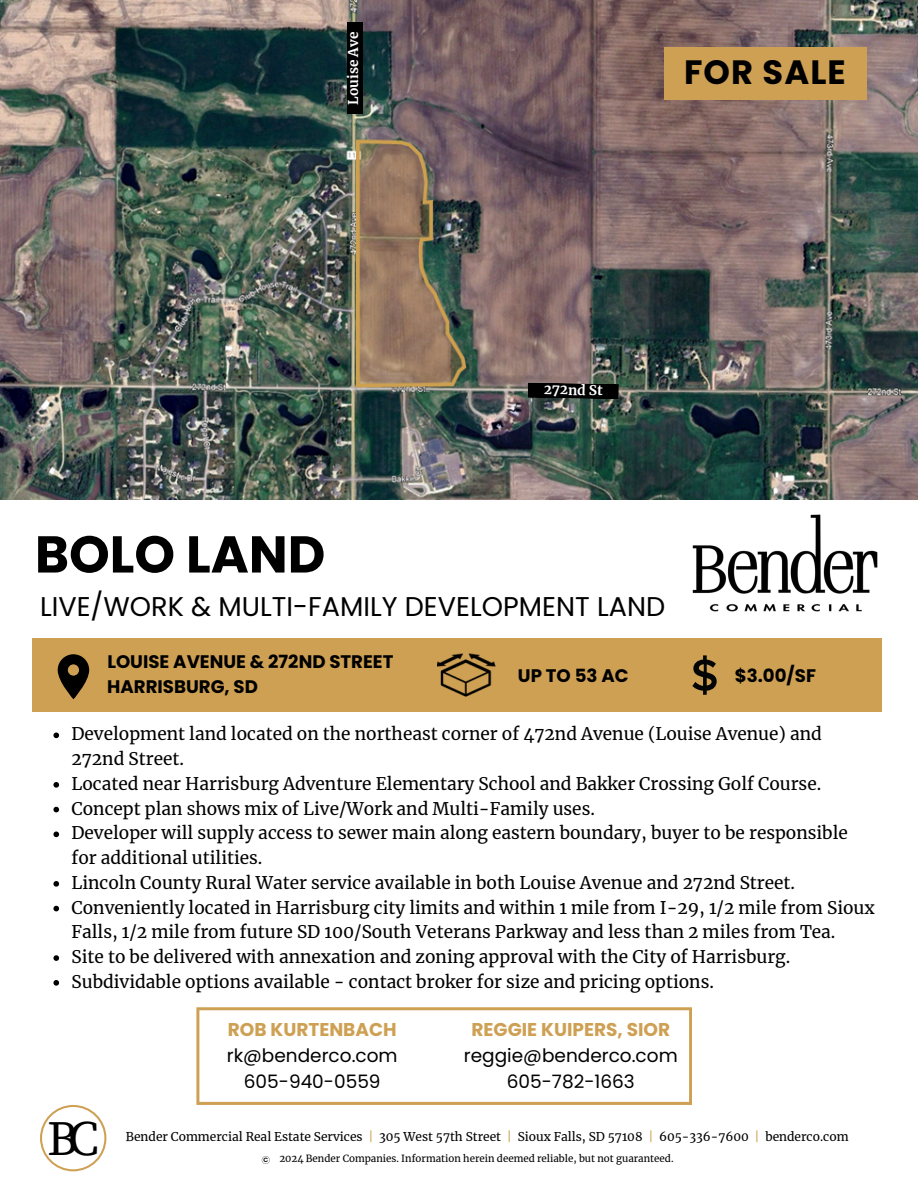
<style>
.page{position:relative;width:918px;height:1188px;background:#fff}
.page>*{position:absolute;margin:0;border:0;box-sizing:border-box;transform-origin:0 0}
.t1{font:700 51.75px "Poppins";color:#000}
.t2{font:48.9px "Source Serif Pro";color:#000}
.t3{font:700 33.75px "Poppins";letter-spacing:.035em;color:#000}
.t4{font:27.15px "Poppins";color:#000}
.t5{font:18.45px/25.8px "Poppins";color:#000;text-align:center}
.t6{font:700 18.15px/24.8px "Poppins";color:#000}
.t7{font:17.25px/24.8px "Merriweather";color:#000}
.t8{font:700 13.5px "Merriweather";color:#fff}
.t9{font:12px "Merriweather";color:#000}
.t10{font:9.75px "Merriweather";color:#000}
.t11{font:700 6.6px "Cottorway Typeface";color:#000}
.s1{font-weight:700;color:#cea053}
.s2{color:#cea053}
</style>
<div class="page">
<img style="left:0;top:0;width:918px;height:500px">
<div style="left:664px;top:47px;width:203px;height:53px;background:#cea053"></div>
<svg style="left:196px;top:1007px;width:496px;height:98px"></svg>
<div style="left:32px;top:638px;width:850px;height:73px;background:#cea053"></div>
<svg style="left:58px;top:654px;width:31px;height:45px"></svg>
<svg style="left:692px;top:655px;width:25px;height:40px"></svg>
<img style="left:438px;top:653px;width:58px;height:44px">
<img style="left:683px;top:499px;width:203px;height:113px">
<svg style="left:40px;top:1105px;width:66px;height:66px"></svg>
<svg style="left:262px;top:1156px;width:8px;height:8px"></svg>
<div style="left:347px;top:23px;width:15px;height:91px;background:#000"></div>
<svg style="left:53px;top:733px;width:6px;height:5px"></svg>
<svg style="left:53px;top:782px;width:6px;height:6px"></svg>
<svg style="left:53px;top:807px;width:6px;height:5px"></svg>
<svg style="left:53px;top:832px;width:6px;height:5px"></svg>
<svg style="left:53px;top:881px;width:6px;height:6px"></svg>
<svg style="left:53px;top:906px;width:6px;height:5px"></svg>
<svg style="left:53px;top:955px;width:6px;height:6px"></svg>
<svg style="left:53px;top:980px;width:6px;height:6px"></svg>
<svg style="left:528px;top:382px;width:91px;height:17px"></svg>
<p class="t8" style="left:345px;top:105px;width:74px;rotate:-90deg">Louise Ave</p>
<h5 class="t3" style="left:684px;top:49px;width:163px">FOR SALE</h5>
<h2 class="t8" style="left:544px;top:380px;width:60px;rotate:2deg">272nd St</h2>
<p class="t1" style="left:35px;top:518px;width:292px">BOLO LAND</p>
<h5 class="t4" style="left:40px;top:588px;width:627px">LIVE/WORK &amp; MULTI-FAMILY DEVELOPMENT LAND</h5>
<p class="t6" style="left:107px;top:649px;width:288px">LOUISE AVENUE &amp; 272ND STREET<br>HARRISBURG, SD</p>
<p class="t6" style="left:518px;top:664px;width:112px">UP TO 53 AC</p>
<p class="t6" style="left:735px;top:664px;width:83px">$3.00/SF</p>
<h3 class="t7" style="left:72px;top:722px;width:752px">Development land located on the northeast corner of 472nd Avenue (Louise Avenue) and<br>272nd Street.</h3>
<p class="t7" style="left:72px;top:771px;width:751px">Located near Harrisburg Adventure Elementary School and Bakker Crossing Golf Course.</p>
<h1 class="t7" style="left:72px;top:796px;width:525px">Concept plan shows mix of Live/Work and Multi-Family uses.</h1>
<h4 class="t7" style="left:72px;top:821px;width:778px">Developer will supply access to sewer main along eastern boundary, buyer to be responsible for additional utilities.</h4>
<p class="t7" style="left:72px;top:870px;width:725px">Lincoln County Rural Water service available in both Louise Avenue and 272nd Street.</p>
<p class="t7" style="left:72px;top:895px;width:805px">Conveniently located in Harrisburg city limits and within 1 mile from I-29, 1/2 mile from Sioux<br>Falls, 1/2 mile from future SD 100/South Veterans Parkway and less than 2 miles from Tea.</p>
<h5 class="t7" style="left:72px;top:945px;width:720px">Site to be delivered with annexation and zoning approval with the City of Harrisburg.</h5>
<p class="t7" style="left:72px;top:969px;width:644px">Subdividable options available - contact broker for size and pricing options.</p>
<h6 class="t2" style="left:47px;top:1110px;width:53px">BC</h6>
<p class="t5" style="left:227px;top:1017px;width:172px"><span class="s1">ROB KURTENBACH </span>rk@benderco.com<br>605-940-0559</p>
<p class="t5" style="left:464px;top:1017px;width:215px"><span class="s1">REGGIE KUIPERS, SIOR </span>reggie@benderco.com<br>605-782-1663</p>
<p class="t9" style="left:126px;top:1129px;width:529px">Bender Commercial Real Estate Services <span class="s2">|</span> 305 West 57th Street <span class="s2">|</span> Sioux Falls, SD 57108 <span class="s2">|</span></p>
<p class="t9" style="left:659px;top:1129px;width:191px">605-336-7600 <span class="s2">|</span> benderco.com</p>
<h6 class="t11" style="left:264px;top:1155px;width:6px">C</h6>
<p class="t10" style="left:279px;top:1153px;width:396px">2024 Bender Companies. Information herein deemed reliable, but not guaranteed.</p>
</div>
